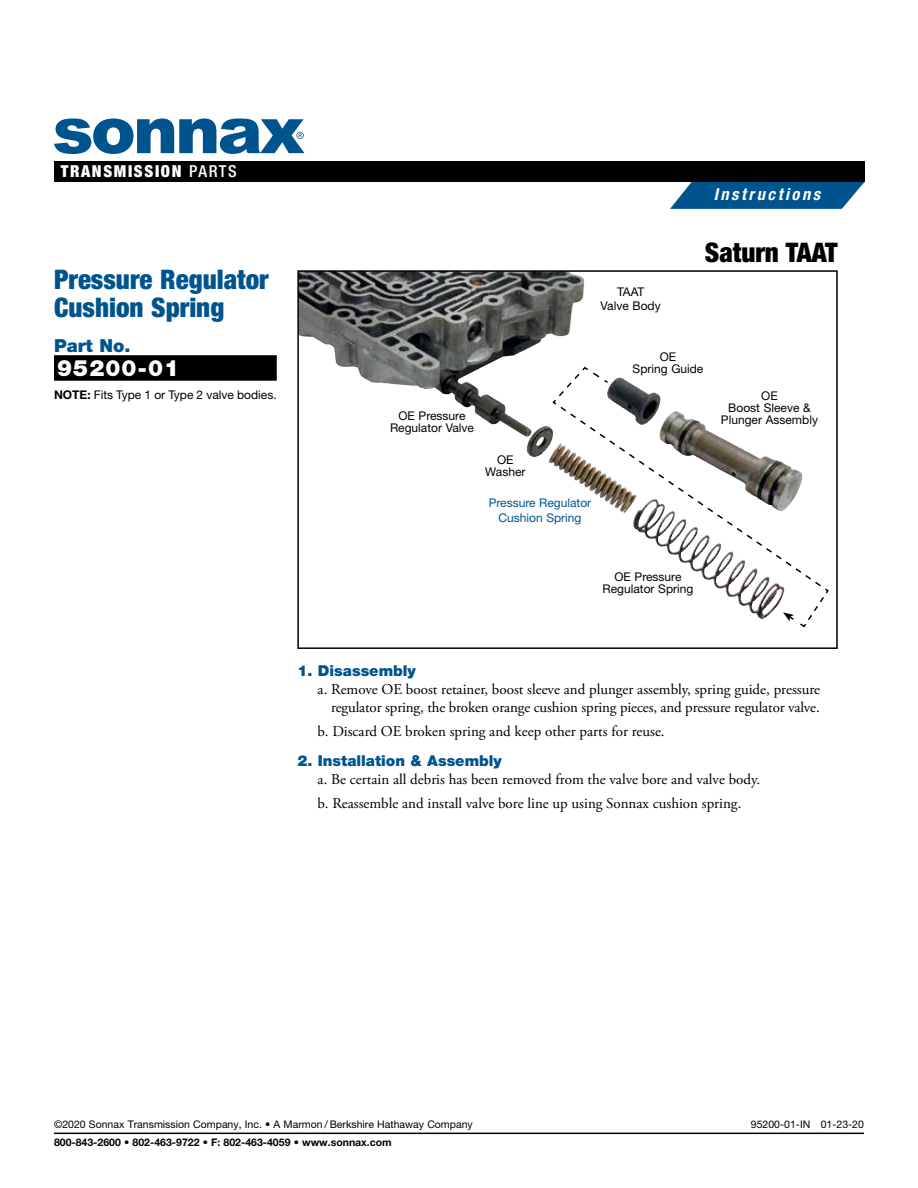
<style>
.page{position:relative;width:918px;height:1188px;background:#fff}
.page>*{position:absolute;margin:0;border:0;box-sizing:border-box;transform-origin:0 0}
.t1{font:900 condensed 27px/27.8px "Helvetica Neue LT Std";color:#00548e}
.t2{font:900 condensed 27px "Helvetica Neue LT Std";color:#000}
.t3{font:900 22.5px "Helvetica Neue LT Std";letter-spacing:.05em;color:#fff}
.t4{font:900 18px "Helvetica Neue LT Std";color:#00548e}
.t5{font:900 condensed 16.5px "Helvetica Neue LT Std";letter-spacing:.1em;color:#fff}
.t6{font:italic 700 condensed 16.5px "Helvetica Neue LT Std";letter-spacing:.155em;color:#fff}
.t7{font:15px/18px "Adobe Garamond Pro";color:#000;text-align:right}
.t8{font:900 15px "Helvetica Neue LT Std";color:#00548e}
.t9{font:12px/12px "Helvetica Neue LT Std";color:#000;text-align:center}
.t10{font:12px/14.4px "Helvetica Neue LT Std";color:#00548e;text-align:center}
.t11{font:10.5px "Helvetica Neue LT Std";color:#000}
.t12{font:700 10.5px "Helvetica Neue LT Std";color:#000}
.s1{font-weight:500}
.s2{font-weight:700}
</style>
<div class="page">
<img style="left:300px;top:273px;width:198px;height:152px">
<div style="left:297px;top:270px;width:541px;height:379px;border:2px solid #000"></div>
<div style="left:54px;top:355px;width:223px;height:26px;background:#000"></div>
<svg style="left:551px;top:366px;width:278px;height:262px"></svg>
<svg style="left:783px;top:612px;width:11px;height:9px"></svg>
<hr style="left:54px;top:1133px;width:810px;height:1px;background:#000">
<svg style="left:670px;top:182px;width:195px;height:27px;background:#1e689b"></svg>
<div style="left:54px;top:161px;width:811px;height:21px;background:#000"></div>
<svg style="left:54px;top:118px;width:250px;height:36px"></svg>
<p class="t5" style="left:61px;top:161px;width:178px">TRANSMISSION <span class="s1">PARTS</span></p>
<h1 class="t1" style="left:54px;top:265px;width:216px">Pressure Regulator<br>Cushion Spring</h1>
<p class="t4" style="left:54px;top:335px;width:78px">Part No.</p>
<h2 class="t3" style="left:57px;top:355px;width:124px">95200-01</h2>
<p class="t9" style="left:54px;top:389px;width:224px"><span class="s2">NOTE:</span> Fits Type 1 or Type 2 valve bodies.</p>
<p class="t6" style="left:714px;top:185px;width:108px">Instructions</p>
<p class="t9" style="left:601px;top:284px;width:62px;line-height:14.4px">TAAT<br>Valve Body</p>
<h1 class="t2" style="left:705px;top:236px;width:134px">Saturn TAAT</h1>
<p class="t9" style="left:390px;top:409px;width:85px">OE Pressure<br>Regulator Valve</p>
<p class="t9" style="left:485px;top:453px;width:42px">OE<br>Washer</p>
<p class="t10" style="left:489px;top:496px;width:104px">Pressure Regulator<br>Cushion Spring</p>
<p class="t9" style="left:633px;top:350px;width:72px">OE<br>Spring Guide</p>
<p class="t9" style="left:721px;top:390px;width:99px">OE<br>Boost Sleeve &amp;<br>Plunger Assembly</p>
<p class="t9" style="left:603px;top:571px;width:92px">OE Pressure<br>Regulator Spring</p>
<p class="t8" style="left:297px;top:661px;width:120px">1. Disassembly</p>
<p class="t7" style="left:318px;top:680px;width:504px">a. Remove OE boost retainer, boost sleeve and plunger assembly, spring guide, pressure regulator spring, the broken orange cushion spring pieces, and pressure regulator valve.</p>
<p class="t7" style="left:318px;top:722px;width:349px">b. Discard OE broken spring and keep other parts for reuse.</p>
<p class="t8" style="left:297px;top:752px;width:206px">2. Installation &amp; Assembly</p>
<p class="t7" style="left:318px;top:768px;width:444px;line-height:24px;text-align:left">a. Be certain all debris has been removed from the valve bore and valve body. b. Reassemble and install valve bore line up using Sonnax cushion spring.</p>
<p class="t11" style="left:54px;top:1118px;width:420px">©2020 Sonnax Transmission Company, Inc. • A Marmon / Berkshire Hathaway Company</p>
<p class="t11" style="left:751px;top:1118px;width:115px">95200-01-IN 01-23-20</p>
<p class="t12" style="left:54px;top:1136px;width:339px">800-843-2600 • 802-463-9722 • F: 802-463-4059 • www.sonnax.com</p>
</div>
